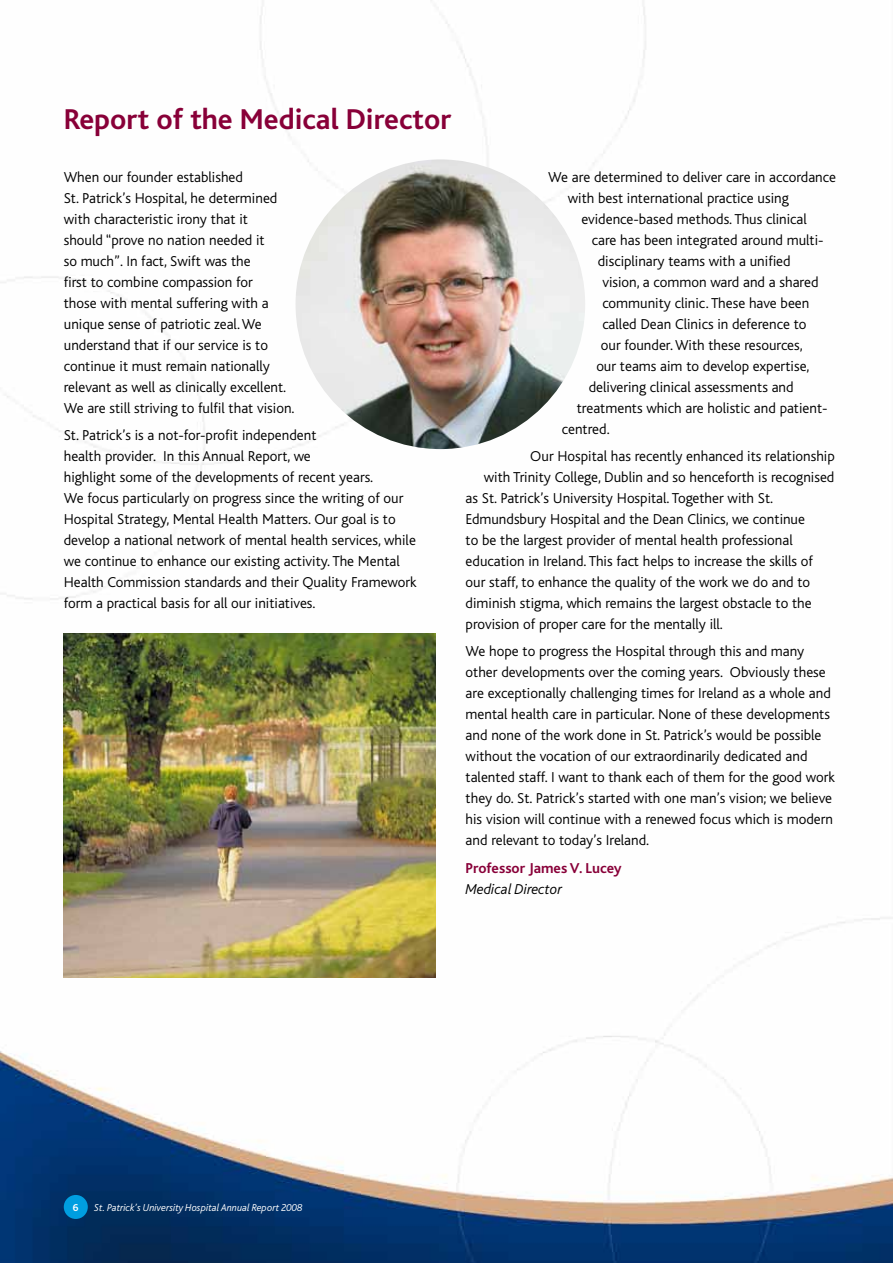
<style>
.page{position:relative;width:893px;height:1263px;background:#fff}
.page>*{position:absolute;margin:0;border:0;box-sizing:border-box;transform-origin:0 0}
.t1{font:700 30px "Bliss";color:#880038}
.t2{font:300 15px/21px "Bliss";color:#000}
.t3{font:700 15px "Bliss";color:#880038}
.t4{font:italic 300 15px "Bliss";color:#000}
.t5{font:italic 300 10.5px "Bliss";color:#fff}
.t6{font:700 10.5px "Bliss";color:#fff}
</style>
<div class="page">
<img style="left:0;top:0;width:893px;height:1263px">
<div style="left:64px;top:1195px;width:24px;height:24px;background:#009ee0;border-radius:50%"></div>
<img style="left:296px;top:159px;width:289px;height:290px;border-radius:145px">
<img style="left:64px;top:634px;width:372px;height:343px">
<h1 class="t1" style="left:64px;top:104px;width:389px">Report of the Medical Director</h1>
<p class="t2" style="left:64px;top:166px;width:232px">When our founder established<br>St. Patrick’s Hospital, he determined with characteristic irony that it<br>should “prove no nation needed it<br>so much”. In fact, Swift was the<br>first to combine compassion for<br>those with mental suffering with a unique sense of patriotic zeal. We understand that if our service is to continue it must remain nationally relevant as well as clinically excellent.<br>We are still striving to fulfil that vision.</p>
<p class="t2" style="left:64px;top:425px;width:354px">St. Patrick’s is a not-for-profit independent<br>health provider. In this Annual Report, we<br>highlight some of the developments of recent years.<br>We focus particularly on progress since the writing of our Hospital Strategy, Mental Health Matters. Our goal is to develop a national network of mental health services, while we continue to enhance our existing activity. The Mental Health Commission standards and their Quality Framework form a practical basis for all our initiatives.</p>
<p class="t2" style="left:548px;top:166px;width:289px">We are determined to deliver care in accordance</p>
<p class="t2" style="left:568px;top:187px;width:223px">with best international practice using</p>
<p class="t2" style="left:581px;top:208px;width:227px">evidence-based methods. Thus clinical</p>
<p class="t2" style="left:592px;top:229px;width:233px">care has been integrated around multi-</p>
<p class="t2" style="left:598px;top:250px;width:194px">disciplinary teams with a unified</p>
<p class="t2" style="left:602px;top:271px;width:218px">vision, a common ward and a shared</p>
<p class="t2" style="left:602px;top:292px;width:209px">community clinic. These have been</p>
<p class="t2" style="left:602px;top:313px;width:206px">called Dean Clinics in deference to</p>
<p class="t2" style="left:601px;top:334px;width:203px">our founder. With these resources,</p>
<p class="t2" style="left:596px;top:355px;width:215px">our teams aim to develop expertise,</p>
<p class="t2" style="left:589px;top:376px;width:206px">delivering clinical assessments and</p>
<p class="t2" style="left:577px;top:397px;width:252px">treatments which are holistic and patient-</p>
<p class="t2" style="left:562px;top:418px;width:49px">centred.</p>
<p class="t2" style="left:530px;top:446px;width:306px">Our Hospital has recently enhanced its relationship</p>
<p class="t2" style="left:484px;top:467px;width:352px">with Trinity College, Dublin and so henceforth is recognised</p>
<p class="t2" style="left:466px;top:488px;width:309px">as St. Patrick’s University Hospital. Together with St.</p>
<p class="t2" style="left:466px;top:509px;width:341px">Edmundsbury Hospital and the Dean Clinics, we continue</p>
<p class="t2" style="left:466px;top:530px;width:329px">to be the largest provider of mental health professional</p>
<p class="t2" style="left:466px;top:551px;width:349px">education in Ireland. This fact helps to increase the skills of</p>
<p class="t2" style="left:466px;top:572px;width:346px">our staff, to enhance the quality of the work we do and to</p>
<p class="t2" style="left:466px;top:593px;width:348px">diminish stigma, which remains the largest obstacle to the</p>
<p class="t2" style="left:466px;top:614px;width:259px">provision of proper care for the mentally ill.</p>
<p class="t2" style="left:466px;top:641px;width:371px">We hope to progress the Hospital through this and many other developments over the coming years. Obviously these are exceptionally challenging times for Ireland as a whole and mental health care in particular. None of these developments and none of the work done in St. Patrick’s would be possible without the vocation of our extraordinarily dedicated and talented staff. I want to thank each of them for the good work they do. St. Patrick’s started with one man’s vision; we believe his vision will continue with a renewed focus which is modern and relevant to today’s Ireland.</p>
<p class="t3" style="left:466px;top:860px;width:158px">Professor James V. Lucey</p>
<p class="t4" style="left:466px;top:881px;width:98px">Medical Director</p>
<p class="t6" style="left:73px;top:1202px;width:7px">6</p>
<p class="t5" style="left:94px;top:1202px;width:210px">St. Patrick’s University Hospital Annual Report 2008</p>
</div>
